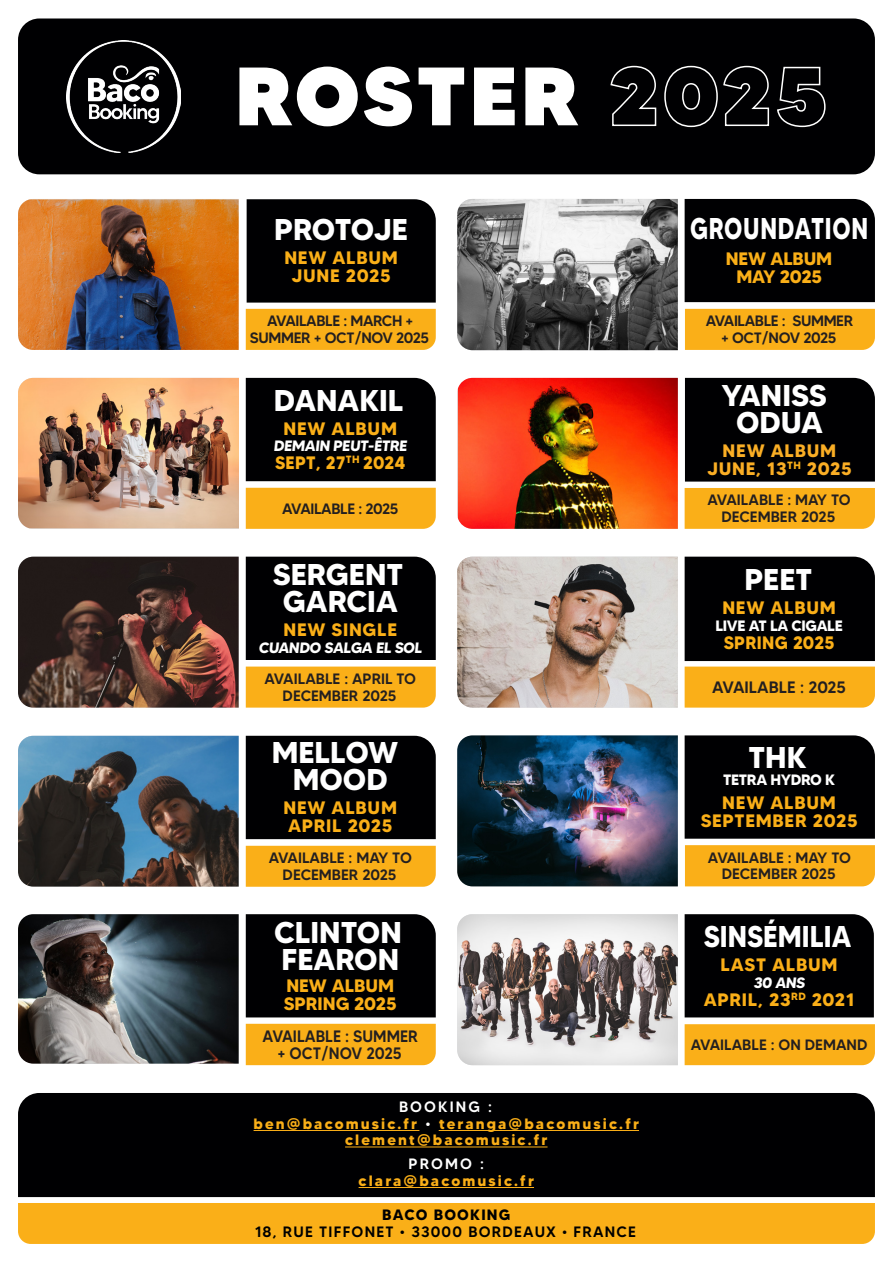
<style>
.page{position:relative;width:893px;height:1263px;background:#fff}
.page>*{position:absolute;margin:0;border:0;box-sizing:border-box;transform-origin:0 0}
.t1{font:900 82.5px "MADETOMMY";letter-spacing:.05em;color:#fff}
.t2{font:700 30px "MADETOMMY";color:#fff}
.t3{font:700 30px "MADETOMMY";letter-spacing:.03em;color:#fff;scale:.78 1}
.t4{font:700 30px "MADETOMMY";color:#fff;scale:.9 1}
.t5{font:700 18px "MADETOMMY";letter-spacing:.04em;color:#faaf18}
.t6{font:700 18px "MADETOMMY";letter-spacing:.02em;color:#faaf18;scale:.95 1}
.t7{font:700 18px "MADETOMMY";letter-spacing:.04em;color:#faae25}
.t8{font:700 18px "MADETOMMY";color:#faaf18}
.t9{font:700 18px "MADETOMMY";letter-spacing:-.01em;color:#faaf18}
.t10{font:500 16.5px "MADETOMMY";color:#231f20;scale:.94 1}
.t11{font:500 16.5px "MADETOMMY";color:#231f20}
.t12{font:500 15px "MADETOMMY";color:#231f20}
.t13{font:500 15px "MADETOMMY";letter-spacing:-.02em;color:#231f20}
.t14{font:700 15px "MADETOMMY";letter-spacing:.14em;color:#faaf18}
.t15{font:700 15px "MADETOMMY";letter-spacing:-.025em;color:#fff}
.t16{font:500 15px "MADETOMMY";letter-spacing:.08em;color:#000}
.t17{font:500 15px "MADETOMMY";letter-spacing:.14em;color:#fff}
.t18{font:700 15px "MADETOMMY";letter-spacing:.08em;color:#000}
.s1{font-weight:500;color:#fff}
</style>
<div class="page">
<div style="left:18px;top:18px;width:857px;height:156px;background:#000002;border-radius:21px"></div>
<img style="left:18px;top:199px;width:221px;height:151px">
<div style="left:247px;top:199px;width:189px;height:104px;background:#000002"></div>
<div style="left:246px;top:309px;width:190px;height:41px;background:#faaf18"></div>
<img style="left:457px;top:199px;width:221px;height:151px">
<div style="left:685px;top:199px;width:190px;height:103px;background:#000002"></div>
<img style="left:18px;top:914px;width:221px;height:149px">
<div style="left:246px;top:914px;width:190px;height:103px;background:#000002"></div>
<div style="left:246px;top:1024px;width:190px;height:41px;background:#faaf18"></div>
<img style="left:457px;top:735px;width:221px;height:151px">
<div style="left:685px;top:735px;width:190px;height:104px;background:#000002"></div>
<div style="left:685px;top:845px;width:190px;height:41px;background:#faaf18"></div>
<img style="left:18px;top:736px;width:221px;height:150px">
<div style="left:246px;top:736px;width:190px;height:103px;background:#000002"></div>
<div style="left:246px;top:846px;width:190px;height:41px;background:#faaf18"></div>
<img style="left:458px;top:378px;width:220px;height:151px">
<div style="left:685px;top:378px;width:190px;height:104px;background:#000002"></div>
<div style="left:685px;top:488px;width:190px;height:41px;background:#faaf18"></div>
<img style="left:457px;top:914px;width:221px;height:151px">
<div style="left:685px;top:914px;width:189px;height:103px;background:#000002"></div>
<div style="left:685px;top:1024px;width:190px;height:41px;background:#faaf18"></div>
<img style="left:18px;top:378px;width:221px;height:150px">
<div style="left:246px;top:378px;width:190px;height:103px;background:#000002"></div>
<div style="left:246px;top:488px;width:190px;height:41px;background:#faaf18"></div>
<div style="left:18px;top:1093px;width:857px;height:104px;background:#000002"></div>
<hr style="left:254px;top:1130px;width:165px;height:1px;background:#faaf18">
<hr style="left:439px;top:1130px;width:200px;height:1px;background:#faaf18">
<hr style="left:345px;top:1146px;width:202px;height:1px;background:#faaf18">
<hr style="left:359px;top:1187px;width:175px;height:1px;background:#faaf18">
<img style="left:457px;top:557px;width:221px;height:151px">
<svg style="left:685px;top:557px;width:190px;height:151px;background:#4e3a12"></svg>
<img style="left:18px;top:557px;width:221px;height:151px">
<div style="left:246px;top:557px;width:190px;height:103px;background:#000002"></div>
<div style="left:246px;top:666px;width:190px;height:42px;background:#faaf18"></div>
<div style="left:685px;top:309px;width:190px;height:41px;background:#faaf18"></div>
<div style="left:18px;top:1203px;width:857px;height:41px;background:#faaf18"></div>
<img style="left:66px;top:40px;width:115px;height:113px">
<p class="t1" style="left:235px;top:44px;width:593px">ROSTER 2025</p>
<p class="t2" style="left:274px;top:211px;width:135px">PROTOJE</p>
<p class="t5" style="left:284px;top:247px;width:115px">NEW ALBUM</p>
<p class="t5" style="left:292px;top:265px;width:100px">JUNE 2025</p>
<p class="t13" style="left:267px;top:312px;width:148px">AVAILABLE : MARCH +</p>
<p class="t13" style="left:250px;top:328px;width:181px">SUMMER + OCT/NOV 2025</p>
<p class="t2" style="left:274px;top:382px;width:131px">DANAKIL</p>
<p class="t5" style="left:283px;top:417px;width:115px">NEW ALBUM</p>
<p class="t15" style="left:273px;top:437px;width:137px">DEMAIN PEUT-ÊTRE</p>
<p class="t6" style="left:275px;top:452px;width:139px">SEPT, 27<sup>TH</sup> 2024</p>
<p class="t13" style="left:282px;top:499px;width:118px">AVAILABLE : 2025</p>
<p class="t2" style="left:273px;top:556px;width:132px">SERGENT</p>
<p class="t2" style="left:283px;top:583px;width:116px">GARCIA</p>
<p class="t5" style="left:283px;top:618px;width:115px">NEW SINGLE</p>
<p class="t15" style="left:258px;top:638px;width:167px">CUANDO SALGA EL SOL</p>
<p class="t12" style="left:264px;top:669px;width:153px">AVAILABLE : APRIL TO</p>
<p class="t12" style="left:283px;top:686px;width:115px">DECEMBER 2025</p>
<p class="t2" style="left:272px;top:734px;width:128px">MELLOW</p>
<p class="t2" style="left:293px;top:761px;width:97px">MOOD</p>
<p class="t5" style="left:283px;top:797px;width:115px">NEW ALBUM</p>
<p class="t5" style="left:288px;top:815px;width:106px">APRIL 2025</p>
<p class="t12" style="left:269px;top:849px;width:145px">AVAILABLE : MAY TO</p>
<p class="t12" style="left:283px;top:865px;width:115px">DECEMBER 2025</p>
<p class="t2" style="left:274px;top:913px;width:129px">CLINTON</p>
<p class="t2" style="left:281px;top:940px;width:119px">FEARON</p>
<p class="t8" style="left:286px;top:974px;width:109px">NEW ALBUM</p>
<p class="t8" style="left:284px;top:992px;width:114px">SPRING 2025</p>
<p class="t10" style="left:263px;top:1026px;width:167px">AVAILABLE : SUMMER</p>
<p class="t10" style="left:277px;top:1042px;width:134px">+ OCT/NOV 2025</p>
<p class="t17" style="left:399px;top:1098px;width:95px">BOOKING :</p>
<p class="t14" style="left:254px;top:1114px;width:387px">ben@bacomusic.fr <span class="s1">•</span> teranga@bacomusic.fr</p>
<p class="t14" style="left:345px;top:1131px;width:204px">clement@bacomusic.fr</p>
<p class="t17" style="left:409px;top:1155px;width:77px">PROMO :</p>
<p class="t14" style="left:359px;top:1171px;width:177px">clara@bacomusic.fr</p>
<p class="t18" style="left:382px;top:1206px;width:130px">BACO BOOKING</p>
<p class="t16" style="left:255px;top:1222px;width:383px">18, RUE TIFFONET • 33000 BORDEAUX • FRANCE</p>
<p class="t3" style="left:690px;top:210px;width:230px">GROUNDATION</p>
<p class="t9" style="left:726px;top:247px;width:108px">NEW ALBUM</p>
<p class="t5" style="left:736px;top:265px;width:87px">MAY 2025</p>
<p class="t13" style="left:706px;top:312px;width:149px">AVAILABLE : SUMMER</p>
<p class="t13" style="left:721px;top:328px;width:117px">+ OCT/NOV 2025</p>
<p class="t2" style="left:721px;top:376px;width:107px">YANISS</p>
<p class="t2" style="left:736px;top:403px;width:88px">ODUA</p>
<p class="t7" style="left:723px;top:439px;width:115px">NEW ALBUM</p>
<p class="t7" style="left:707px;top:457px;width:146px">JUNE, 13<sup>TH</sup> 2025</p>
<p class="t12" style="left:707px;top:491px;width:145px">AVAILABLE : MAY TO</p>
<p class="t12" style="left:721px;top:507px;width:115px">DECEMBER 2025</p>
<p class="t2" style="left:744px;top:561px;width:70px">PEET</p>
<p class="t5" style="left:722px;top:597px;width:115px">NEW ALBUM</p>
<p class="t15" style="left:715px;top:616px;width:129px">LIVE AT LA CIGALE</p>
<p class="t6" style="left:724px;top:631px;width:118px">SPRING 2025</p>
<p class="t11" style="left:712px;top:677px;width:135px">AVAILABLE : 2025</p>
<p class="t2" style="left:748px;top:739px;width:60px">THK</p>
<p class="t15" style="left:723px;top:770px;width:113px">TETRA HYDRO K</p>
<p class="t5" style="left:722px;top:791px;width:115px">NEW ALBUM</p>
<p class="t5" style="left:701px;top:809px;width:158px">SEPTEMBER 2025</p>
<p class="t12" style="left:708px;top:848px;width:145px">AVAILABLE : MAY TO</p>
<p class="t12" style="left:722px;top:865px;width:115px">DECEMBER 2025</p>
<p class="t4" style="left:704px;top:918px;width:165px">SINSÉMILIA</p>
<p class="t5" style="left:721px;top:953px;width:118px">LAST ALBUM</p>
<p class="t15" style="left:753px;top:973px;width:55px">30 ANS</p>
<p class="t5" style="left:704px;top:988px;width:152px">APRIL, 23<sup>RD</sup> 2021</p>
<p class="t12" style="left:691px;top:1035px;width:178px">AVAILABLE : ON DEMAND</p>
</div>
